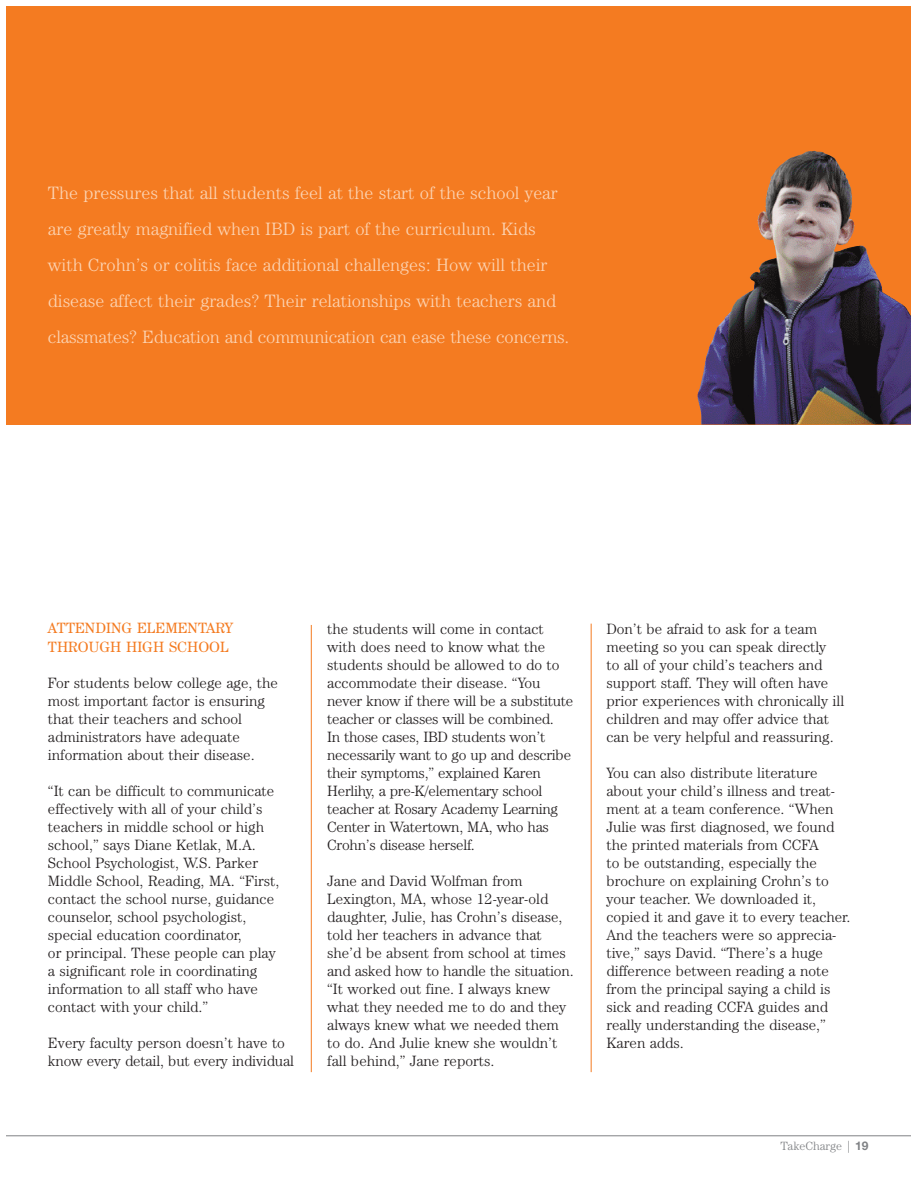
<style>
.page{position:relative;width:918px;height:1188px;background:#fff}
.page>*{position:absolute;margin:0;border:0;box-sizing:border-box;transform-origin:0 0}
.t1{font:300 18px/36px "Century IT Cby BT";color:#fcd2b0}
.t2{font:300 15px/18px "Century IT Cby BT";color:#231f20}
.t3{font:15px/18px "Century IT Cby BT";color:#f47b21}
.t4{font:300 12px "Century IT Cby BT";color:#808285}
.s1{font-family:"Helvetica Neue";font-weight:700}
</style>
<div class="page">
<div style="left:6px;top:6px;width:904px;height:418px;background:#f47b21"></div>
<hr style="left:6px;top:1135px;width:904px;height:1px;background:#808285">
<hr style="left:311px;top:625px;width:1px;height:447px;background:#f47b21">
<hr style="left:591px;top:624px;width:1px;height:448px;background:#f47b21">
<img style="left:697px;top:151px;width:213px;height:273px">
<p class="t1" style="left:48px;top:177px;width:523px">The pressures that all students feel at the start of the school year are greatly magnified when IBD is part of the curriculum. Kids with Crohn’s or colitis face additional challenges: How will their disease affect their grades? Their relationships with teachers and classmates? Education and communication can ease these concerns.</p>
<p class="t3" style="left:48px;top:621px;width:187px">ATTENDING ELEMENTARY<br>THROUGH HIGH SCHOOL</p>
<p class="t2" style="left:48px;top:675px;width:231px">For students below college age, the most important factor is ensuring that their teachers and school administrators have adequate information about their disease.</p>
<p class="t2" style="left:48px;top:783px;width:233px">“It can be difficult to communicate effectively with all of your child’s teachers in middle school or high school,” says Diane Ketlak, M.A.<br>School Psychologist, W.S. Parker Middle School, Reading, MA. “First, contact the school nurse, guidance counselor, school psychologist, special education coordinator,<br>or principal. These people can play a significant role in coordinating information to all staff who have contact with your child.”</p>
<p class="t2" style="left:48px;top:1035px;width:247px">Every faculty person doesn’t have to know every detail, but every individual</p>
<p class="t2" style="left:327px;top:621px;width:248px">the students will come in contact with does need to know what the students should be allowed to do to accommodate their disease. “You never know if there will be a substitute teacher or classes will be combined.<br>In those cases, IBD students won’t necessarily want to go up and describe their symptoms,” explained Karen Herlihy, a pre-K/elementary school teacher at Rosary Academy Learning Center in Watertown, MA, who has Crohn’s disease herself.</p>
<p class="t2" style="left:327px;top:873px;width:248px">Jane and David Wolfman from Lexington, MA, whose 12-year-old daughter, Julie, has Crohn’s disease, told her teachers in advance that she’d be absent from school at times and asked how to handle the situation. “It worked out fine. I always knew what they needed me to do and they always knew what we needed them to do. And Julie knew she wouldn’t fall behind,” Jane reports.</p>
<p class="t2" style="left:606px;top:621px;width:239px">Don’t be afraid to ask for a team meeting so you can speak directly<br>to all of your child’s teachers and support staff. They will often have prior experiences with chronically ill children and may offer advice that can be very helpful and reassuring.</p>
<p class="t2" style="left:606px;top:765px;width:245px">You can also distribute literature about your child’s illness and treat&shy;ment at a team conference. “When Julie was first diagnosed, we found the printed materials from CCFA<br>to be outstanding, especially the brochure on explaining Crohn’s to your teacher. We downloaded it, copied it and gave it to every teacher.<br>And the teachers were so apprecia&shy;tive,” says David. “There’s a huge difference between reading a note from the principal saying a child is sick and reading CCFA guides and really understanding the disease,” Karen adds.</p>
<p class="t4" style="left:781px;top:1142px;width:89px">TakeCharge | <span class="s1">19</span></p>
</div>
